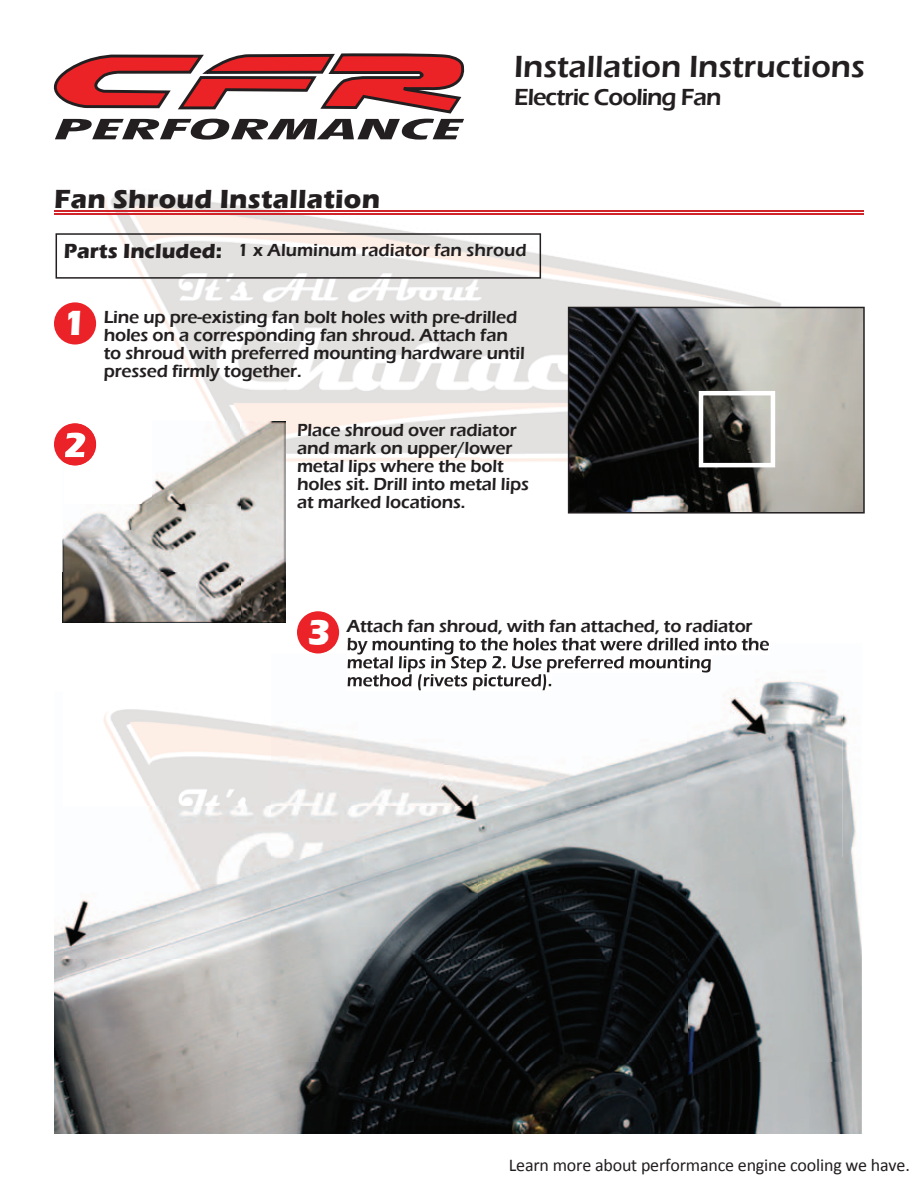
<style>
.page{position:relative;width:918px;height:1188px;background:#fff}
.page>*{position:absolute;margin:0;border:0;box-sizing:border-box;transform-origin:0 0}
.t1{font:700 36px "Eras ITC";color:#fff}
.t2{font:600 31.5px "Eras ITC";color:#231f20}
.t3{font:700 27px "Eras ITC";letter-spacing:.01em;color:#231f20}
.t4{font:600 24px "Eras ITC";letter-spacing:-.04em;color:#231f20}
.t5{font:600 18px/18px "Eras ITC";letter-spacing:-.01em;color:#231f20}
.t6{font:18px "Calibri";letter-spacing:-.01em;color:#221e1f}
.s1{font-weight:700;font-size:21px}
.s2{font-weight:700;font-size:36px;color:#fff}
</style>
<div class="page">
<img style="left:86px;top:193px;width:393px;height:251px">
<img style="left:479px;top:233px;width:364px;height:281px">
<img style="left:285px;top:444px;width:195px;height:102px">
<svg style="left:53px;top:53px;width:412px;height:87px"></svg>
<hr style="left:54px;top:210px;width:810px;height:2px;background:#d1232a">
<hr style="left:54px;top:213px;width:810px;height:2px;background:#d1232a">
<div style="left:54px;top:302px;width:42px;height:43px;background:#ec2229;border-radius:50%"></div>
<div style="left:54px;top:423px;width:42px;height:42px;background:#ec2229;border-radius:50%"></div>
<svg style="left:568px;top:307px;width:297px;height:207px;background:#62615e"></svg>
<svg style="left:699px;top:391px;width:76px;height:76px"></svg>
<img style="left:63px;top:535px;width:44px;height:37px">
<img style="left:107px;top:546px;width:133px;height:26px">
<img style="left:240px;top:421px;width:45px;height:202px">
<img style="left:63px;top:572px;width:178px;height:51px">
<img style="left:64px;top:421px;width:177px;height:125px">
<img style="left:63px;top:423px;width:33px;height:42px">
<img style="left:65px;top:433px;width:20px;height:24px">
<div style="left:297px;top:611px;width:42px;height:42px;background:#ec2229;border-radius:50%"></div>
<img style="left:54px;top:923px;width:54px;height:211px">
<img style="left:808px;top:714px;width:54px;height:420px">
<img style="left:108px;top:1061px;width:700px;height:73px">
<img style="left:64px;top:655px;width:779px;height:406px">
<img style="left:300px;top:643px;width:36px;height:10px">
<img style="left:348px;top:643px;width:421px;height:12px">
<img style="left:348px;top:656px;width:364px;height:17px">
<img style="left:348px;top:674px;width:203px;height:16px">
<img style="left:309px;top:643px;width:20px;height:2px">
<svg style="left:56px;top:233px;width:485px;height:46px"></svg>
<h3 class="t3" style="left:54px;top:183px;width:328px">Fan Shroud Installation</h3>
<h2 class="t2" style="left:514px;top:48px;width:352px">Installation Instructions</h2>
<h3 class="t4" style="left:514px;top:84px;width:209px">Electric Cooling Fan</h3>
<p class="t5" style="left:64px;top:242px;width:464px"><span class="s1">Parts Included:</span> 1 x Aluminum radiator fan shroud</p>
<p class="t5" style="left:104px;top:309px;width:423px;text-indent:-41px"><span class="s2">1</span> Line up pre-existing fan bolt holes with pre-drilled holes on a corresponding fan shroud. Attach fan to shroud with preferred mounting hardware until pressed firmly together.</p>
<p class="t5" style="left:297px;top:421px;width:233px">Place shroud over radiator and mark on upper/lower metal lips where the bolt holes sit. Drill into metal lips at marked locations.</p>
<h1 class="t1" style="left:307px;top:612px;width:25px">3</h1>
<p class="t5" style="left:347px;top:617px;width:424px">Attach fan shroud, with fan attached, to radiator by mounting to the holes that were drilled into the</p>
<p class="t6" style="left:509px;top:1152px;width:403px">Learn more about performance engine cooling we have.</p>
</div>
